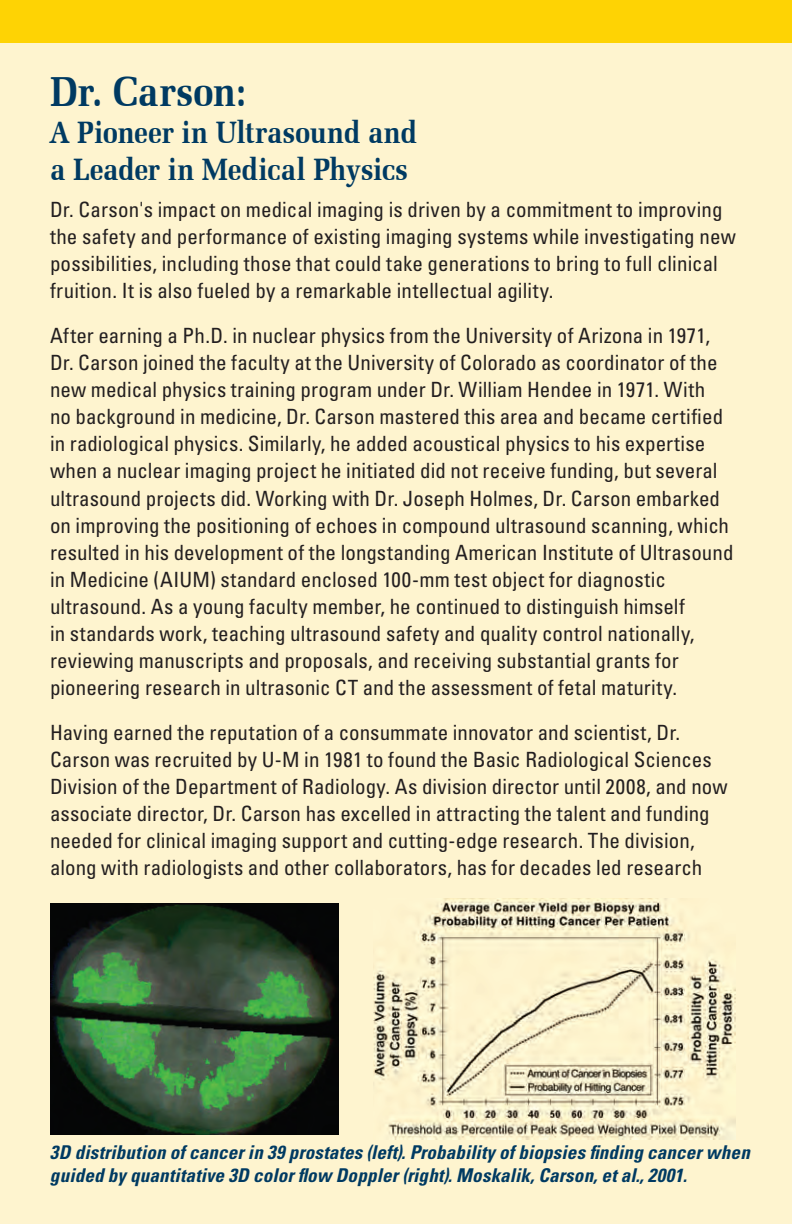
<style>
.page{position:relative;width:792px;height:1224px;background:#fff}
.page>*{position:absolute;margin:0;border:0;box-sizing:border-box;transform-origin:0 0}
.t1{font:700 42px "Zapf Elliptical 711 BT";color:#003a62;scale:.9 1}
.t2{font:700 31px/37.2px "Zapf Elliptical 711 BT";letter-spacing:-.01em;color:#003a62;scale:.9 1}
.t3{font:condensed 21px/27px "Univers LT Std";letter-spacing:.005em;color:#231f20}
.t4{font:italic 700 condensed 19px/22.8px "Univers LT Std";letter-spacing:.01em;color:#003a62}
</style>
<div class="page">
<div style="left:0;top:0;width:791px;height:1224px;background:#fef4cf"></div>
<div style="left:0;top:0;width:791px;height:42px;background:#fed304"></div>
<img style="left:50px;top:903px;width:288px;height:231px">
<img style="left:373px;top:899px;width:362px;height:241px">
<h1 class="t1" style="left:50px;top:67px;width:219px">Dr. Carson:</h1>
<h2 class="t2" style="left:50px;top:114px;width:409px">A Pioneer in Ultrasound and a Leader in Medical Physics</h2>
<p class="t3" style="left:50px;top:196px;width:687px">Dr. Carson's impact on medical imaging is driven by a commitment to improving the safety and performance of existing imaging systems while investigating new possibilities, including those that could take generations to bring to full clinical fruition. It is also fueled by a remarkable intellectual agility.</p>
<p class="t3" style="left:50px;top:322px;width:684px">After earning a Ph.D. in nuclear physics from the University of Arizona in 1971, Dr. Carson joined the faculty at the University of Colorado as coordinator of the new medical physics training program under Dr. William Hendee in 1971. With<br>no background in medicine, Dr. Carson mastered this area and became certified in radiological physics. Similarly, he added acoustical physics to his expertise when a nuclear imaging project he initiated did not receive funding, but several ultrasound projects did. Working with Dr. Joseph Holmes, Dr. Carson embarked on improving the positioning of echoes in compound ultrasound scanning, which resulted in his development of the longstanding American Institute of Ultrasound in Medicine (AIUM) standard enclosed 100-mm test object for diagnostic ultrasound. As a young faculty member, he continued to distinguish himself<br>in standards work, teaching ultrasound safety and quality control nationally, reviewing manuscripts and proposals, and receiving substantial grants for pioneering research in ultrasonic CT and the assessment of fetal maturity.</p>
<p class="t3" style="left:50px;top:718px;width:679px">Having earned the reputation of a consummate innovator and scientist, Dr.<br>Carson was recruited by U-M in 1981 to found the Basic Radiological Sciences Division of the Department of Radiology. As division director until 2008, and now associate director, Dr. Carson has excelled in attracting the talent and funding needed for clinical imaging support and cutting-edge research. The division, along with radiologists and other collaborators, has for decades led research</p>
<p class="t4" style="left:50px;top:1141px;width:701px">3D distribution of cancer in 39 prostates (left). Probability of biopsies finding cancer when guided by quantitative 3D color flow Doppler (right). Moskalik, Carson, et al., 2001.</p>
</div>
